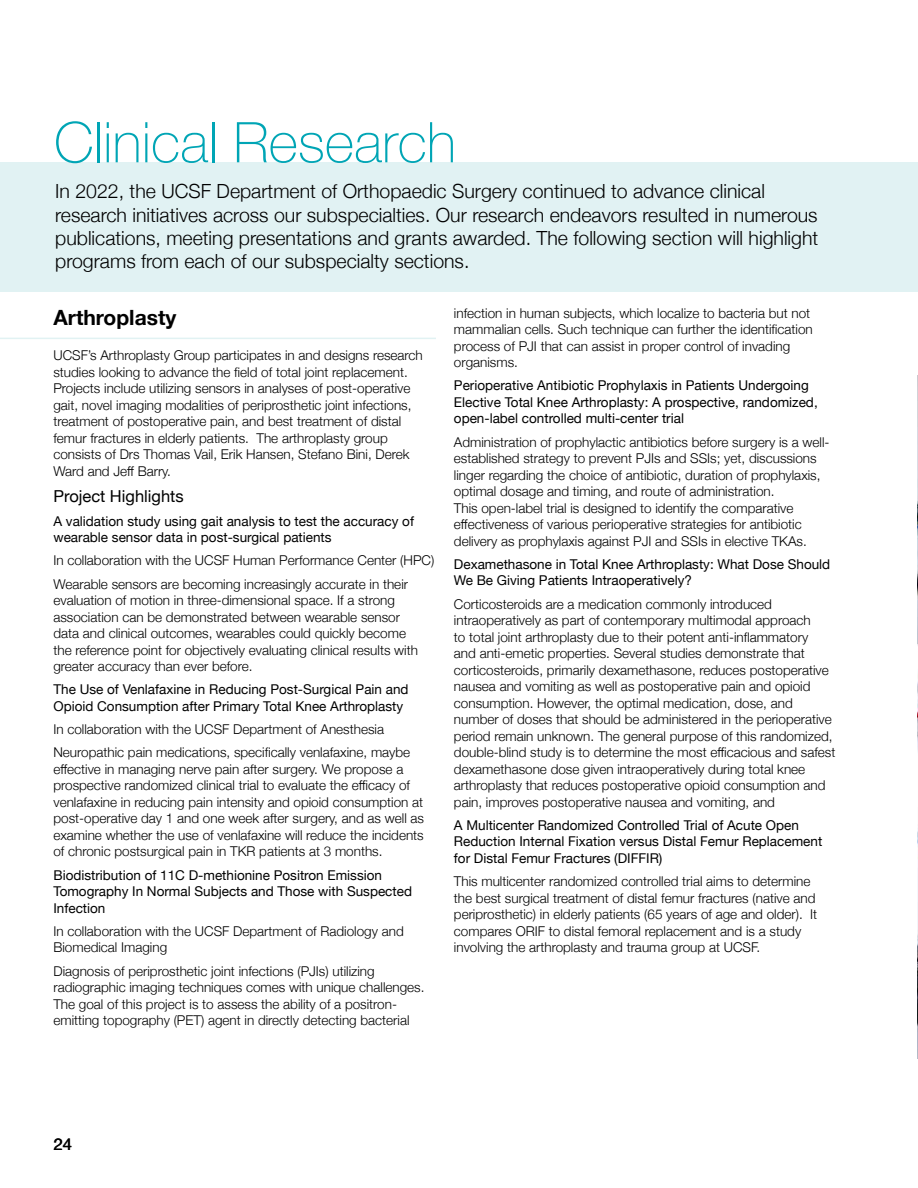
<style>
.page{position:relative;width:918px;height:1188px;background:#fff}
.page>*{position:absolute;margin:0;border:0;box-sizing:border-box;transform-origin:0 0}
.t1{font:100 56.1px "Helvetica Neue";color:#00a5b5}
.t2{font:700 21px "Helvetica Neue";color:#000}
.t3{font:300 19.5px/23.4px "Helvetica Neue";color:#000}
.t4{font:16.5px "Helvetica Neue";color:#000}
.t5{font:300 13.5px/16.5px "Helvetica Neue";color:#000}
.t6{font:13.5px/16.5px "Helvetica Neue";color:#000}
</style>
<div class="page">
<div style="left:0;top:162px;width:918px;height:130px;background:#e1f2f3"></div>
<img style="left:917px;top:375px;width:1px;height:683px">
<hr style="left:0;top:338px;width:436px;height:1px;background:#e1f2f3">
<h1 class="t1" style="left:54px;top:100px;width:403px">Clinical Research</h1>
<p class="t3" style="left:55px;top:178px;width:765px">In 2022, the UCSF Department of Orthopaedic Surgery continued to advance clinical research initiatives across our subspecialties. Our research endeavors resulted in numerous publications, meeting presentations and grants awarded. The following section will highlight programs from each of our subspecialty sections.</p>
<p class="t5" style="left:454px;top:304px;width:360px">infection in human subjects, which localize to bacteria but not mammalian cells. Such technique can further the identification process of PJI that can assist in proper control of invading organisms.</p>
<p class="t6" style="left:454px;top:378px;width:365px">Perioperative Antibiotic Prophylaxis in Patients Undergoing<br>Elective Total Knee Arthroplasty: A prospective, randomized, open-label controlled multi-center trial</p>
<p class="t5" style="left:454px;top:433px;width:377px">Administration of prophylactic antibiotics before surgery is a well&shy;established strategy to prevent PJIs and SSIs; yet, discussions linger regarding the choice of antibiotic, duration of prophylaxis, optimal dosage and timing, and route of administration.<br>This open-label trial is designed to identify the comparative effectiveness of various perioperative strategies for antibiotic delivery as prophylaxis against PJI and SSIs in elective TKAs.</p>
<p class="t6" style="left:454px;top:557px;width:378px">Dexamethasone in Total Knee Arthroplasty: What Dose Should<br>We Be Giving Patients Intraoperatively?</p>
<p class="t5" style="left:454px;top:595px;width:383px">Corticosteroids are a medication commonly introduced intraoperatively as part of contemporary multimodal approach<br>to total joint arthroplasty due to their potent anti-inflammatory<br>and anti-emetic properties. Several studies demonstrate that corticosteroids, primarily dexamethasone, reduces postoperative nausea and vomiting as well as postoperative pain and opioid consumption. However, the optimal medication, dose, and number of doses that should be administered in the perioperative period remain unknown. The general purpose of this randomized, double-blind study is to determine the most efficacious and safest dexamethasone dose given intraoperatively during total knee arthroplasty that reduces postoperative opioid consumption and pain, improves postoperative nausea and vomiting, and</p>
<p class="t6" style="left:454px;top:818px;width:370px">A Multicenter Randomized Controlled Trial of Acute Open<br>Reduction Internal Fixation versus Distal Femur Replacement for Distal Femur Fractures (DIFFIR)</p>
<p class="t5" style="left:454px;top:872px;width:365px">This multicenter randomized controlled trial aims to determine the best surgical treatment of distal femur fractures (native and periprosthetic) in elderly patients (65 years of age and older). It compares ORIF to distal femoral replacement and is a study involving the arthroplasty and trauma group at UCSF.</p>
<h2 class="t2" style="left:53px;top:301px;width:124px">Arthroplasty</h2>
<p class="t5" style="left:53px;top:346px;width:371px">UCSF’s Arthroplasty Group participates in and designs research studies looking to advance the field of total joint replacement.<br>Projects include utilizing sensors in analyses of post-operative gait, novel imaging modalities of periprosthetic joint infections, treatment of postoperative pain, and best treatment of distal femur fractures in elderly patients. The arthroplasty group consists of Drs Thomas Vail, Erik Hansen, Stefano Bini, Derek Ward and Jeff Barry.</p>
<p class="t4" style="left:53px;top:485px;width:132px">Project Highlights</p>
<p class="t6" style="left:53px;top:513px;width:362px">A validation study using gait analysis to test the accuracy of wearable sensor data in post-surgical patients</p>
<p class="t5" style="left:53px;top:548px;width:382px;line-height:23.2px">In collaboration with the UCSF Human Performance Center (HPC)<br>Wearable sensors are becoming increasingly accurate in their</p>
<p class="t5" style="left:53px;top:591px;width:366px">evaluation of motion in three-dimensional space. If a strong association can be demonstrated between wearable sensor data and clinical outcomes, wearables could quickly become the reference point for objectively evaluating clinical results with greater accuracy than ever before.</p>
<p class="t6" style="left:53px;top:682px;width:357px">The Use of Venlafaxine in Reducing Post-Surgical Pain and<br>Opioid Consumption after Primary Total Knee Arthroplasty</p>
<p class="t5" style="left:53px;top:717px;width:358px;line-height:23.2px">In collaboration with the UCSF Department of Anesthesia<br>Neuropathic pain medications, specifically venlafaxine, maybe</p>
<p class="t5" style="left:53px;top:760px;width:372px">effective in managing nerve pain after surgery. We propose a prospective randomized clinical trial to evaluate the efficacy of venlafaxine in reducing pain intensity and opioid consumption at post-operative day 1 and one week after surgery, and as well as examine whether the use of venlafaxine will reduce the incidents of chronic postsurgical pain in TKR patients at 3 months.</p>
<p class="t6" style="left:53px;top:867px;width:360px">Biodistribution of 11C D-methionine Positron Emission<br>Tomography In Normal Subjects and Those with Suspected<br>Infection</p>
<p class="t5" style="left:53px;top:922px;width:352px">In collaboration with the UCSF Department of Radiology and<br>Biomedical Imaging</p>
<p class="t5" style="left:53px;top:961px;width:373px">Diagnosis of periprosthetic joint infections (PJIs) utilizing radiographic imaging techniques comes with unique challenges.<br>The goal of this project is to assess the ability of a positron&shy;emitting topography (PET) agent in directly detecting bacterial</p>
<p class="t4" style="left:53px;top:1132px;width:20px">24</p>
</div>
